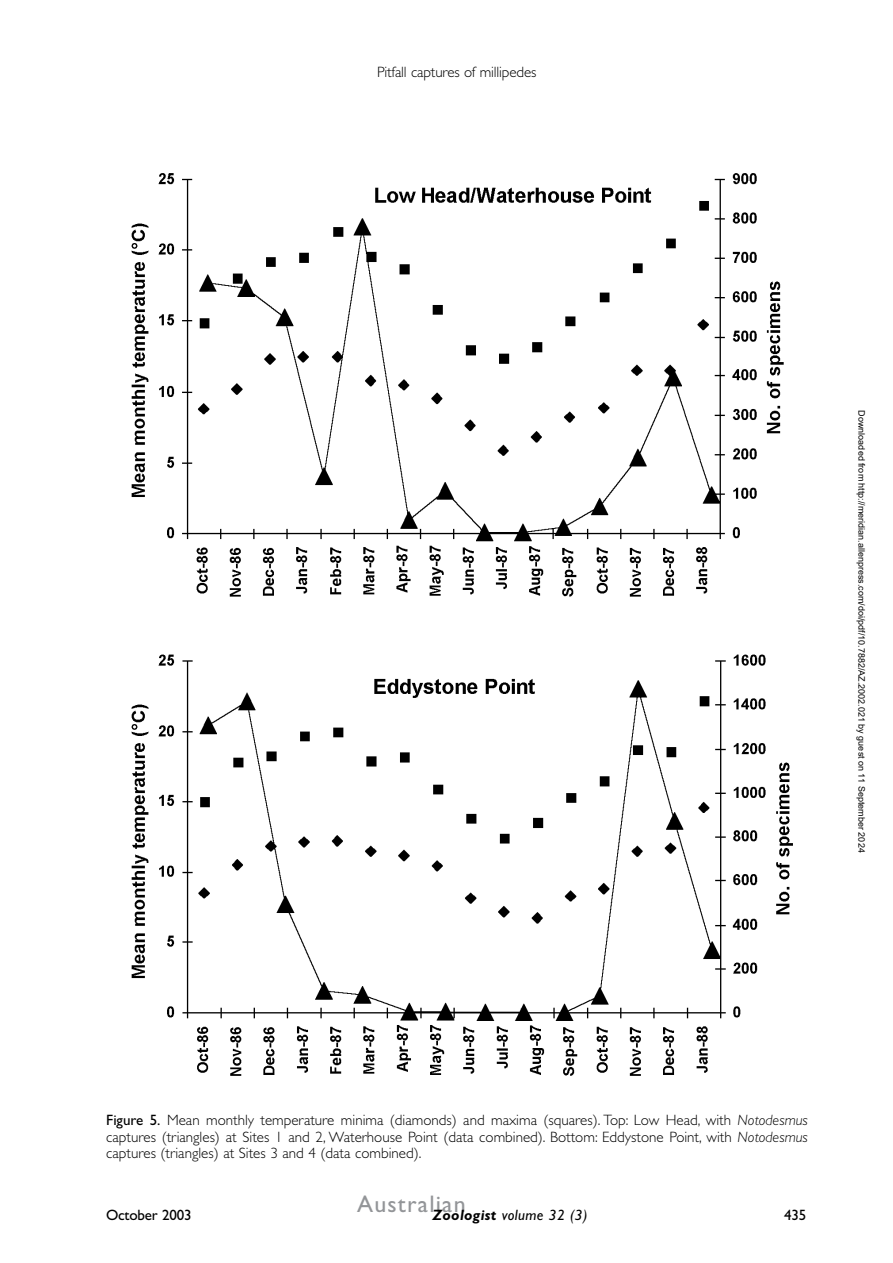
<style>
.page{position:relative;width:893px;height:1263px;background:#fff}
.page>*{position:absolute;margin:0;border:0;box-sizing:border-box;transform-origin:0 0}
.t1{font:24px "Gill Sans";letter-spacing:.05em;color:#939598}
.t2{font:300 15px/16.5px "Gill Sans";color:#000;text-align:justify}
.t3{font:italic 15px "Gill Sans";letter-spacing:.025em;color:#000}
.t4{font:15px "Gill Sans";letter-spacing:-.01em;color:#000}
.t5{font:9px "Arial";color:#000}
.s1{font-weight:400}
.s2{font-style:italic}
.s3{font-weight:700}
</style>
<div class="page">
<img style="left:131px;top:173px;width:662px;height:903px">
<p class="t2" style="left:377px;top:63px;width:161px">Pitfall captures of millipedes</p>
<p class="t5" style="left:865px;top:410px;width:443px;rotate:90deg">Downloaded from http://meridian.allenpress.com/doi/pdf/10.7882/AZ.2002.021 by guest on 11 September 2024</p>
<p class="t2" style="left:106px;top:1112px;width:703px"><span class="s1">Figure 5.</span> Mean monthly temperature minima (diamonds) and maxima (squares). Top: Low Head, with <span class="s2">Notodesmus </span>captures (triangles) at Sites 1 and 2, Waterhouse Point (data combined). Bottom: Eddystone Point, with <span class="s2">Notodesmus </span>captures (triangles) at Sites 3 and 4 (data combined).</p>
<h1 class="t1" style="left:357px;top:1190px;width:110px">Australian</h1>
<p class="t3" style="left:432px;top:1206px;width:157px"><span class="s3">Zoologist</span> volume 32 (3)</p>
<p class="t4" style="left:106px;top:1206px;width:87px">October 2003</p>
<p class="t4" style="left:784px;top:1207px;width:24px">435</p>
</div>
